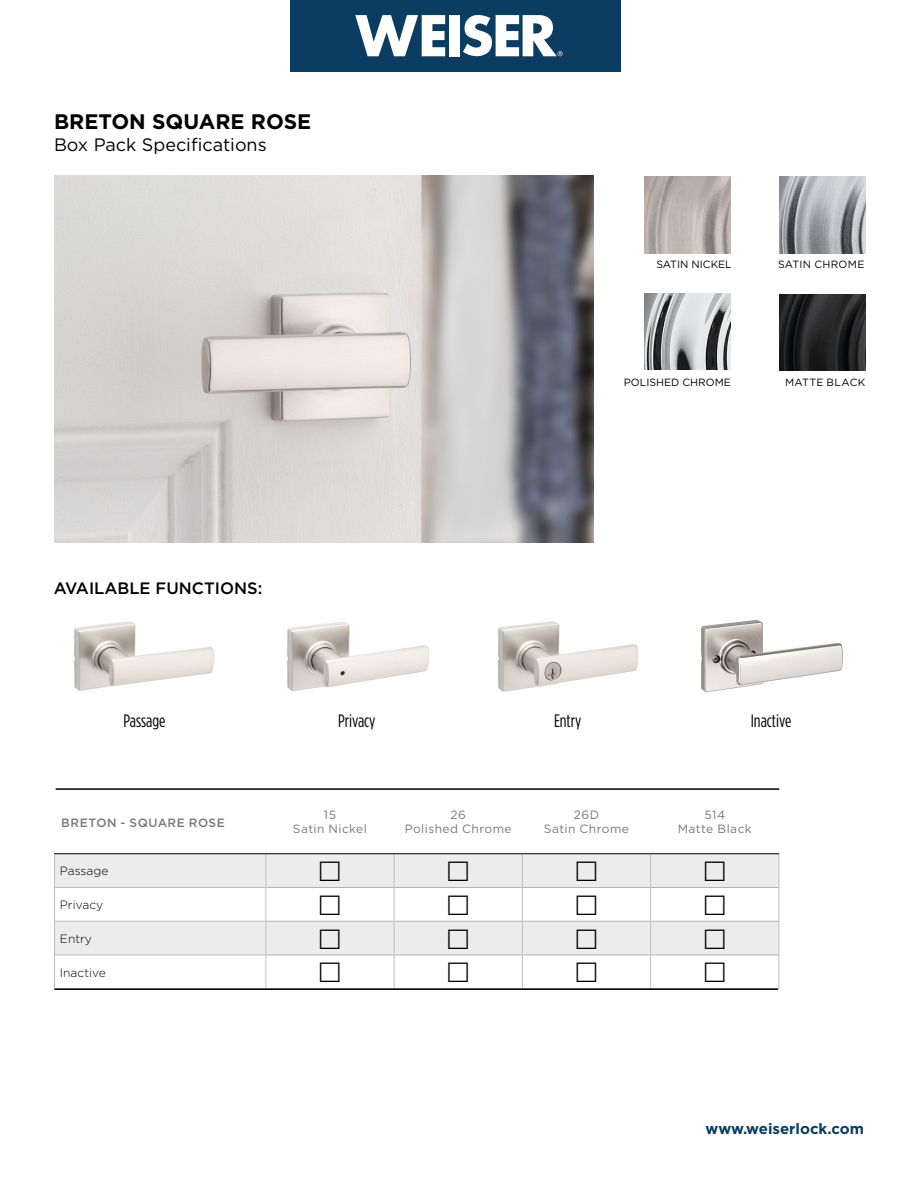
<style>
.page{position:relative;width:918px;height:1188px;background:#fff}
.page>*{position:absolute;margin:0;border:0;box-sizing:border-box;transform-origin:0 0}
.t1{font:700 21px "Gotham";color:#000}
.t2{font:18px "Gotham Condensed";color:#000}
.t3{font:18px "Gotham";color:#000}
.t4{font:500 16.5px "Gotham";color:#000}
.t5{font:700 15px "Gotham";color:#0b3c61}
.t6{font:12px/14.4px "Gotham";letter-spacing:.035em;color:#77787b;text-align:center}
.t7{font:300 12px "Gotham";color:#000}
.t8{font:500 12px "Gotham";letter-spacing:.045em;color:#77787b}
.t9{font:10.5px "Gotham";color:#000}
.t10{font:10.5px "Gotham";letter-spacing:.03em;color:#000}
.t11{font:10.5px "Gotham";letter-spacing:.025em;color:#000}
</style>
<div class="page">
<div style="left:291px;top:0;width:330px;height:71px;background:#0b3c61"></div>
<svg style="left:355px;top:15px;width:90px;height:41px"></svg>
<div style="left:449px;top:15px;width:10px;height:41px;background:#fff"></div>
<svg style="left:463px;top:15px;width:100px;height:41px"></svg>
<img style="left:54px;top:176px;width:540px;height:367px">
<img style="left:74px;top:621px;width:140px;height:70px">
<img style="left:287px;top:622px;width:142px;height:70px">
<img style="left:498px;top:621px;width:140px;height:71px">
<img style="left:701px;top:619px;width:142px;height:74px">
<img style="left:779px;top:177px;width:86px;height:76px">
<img style="left:779px;top:294px;width:86px;height:77px">
<img style="left:645px;top:293px;width:86px;height:77px">
<img style="left:644px;top:177px;width:87px;height:76px">
<div style="left:55px;top:854px;width:723px;height:33px;background:#ececed"></div>
<svg style="left:55px;top:888px;width:723px;height:100px"></svg>
<hr style="left:54px;top:854px;width:1px;height:33px;background:#bcbec0">
<hr style="left:54px;top:887px;width:1px;height:34px;background:#bcbec0">
<hr style="left:54px;top:921px;width:1px;height:34px;background:#bcbec0">
<hr style="left:54px;top:955px;width:1px;height:33px;background:#bcbec0">
<hr style="left:265px;top:854px;width:1px;height:33px;background:#bcbec0">
<hr style="left:265px;top:887px;width:1px;height:34px;background:#bcbec0">
<hr style="left:394px;top:854px;width:1px;height:33px;background:#bcbec0">
<hr style="left:394px;top:888px;width:1px;height:33px;background:#bcbec0">
<hr style="left:522px;top:854px;width:1px;height:33px;background:#bcbec0">
<hr style="left:522px;top:888px;width:1px;height:33px;background:#bcbec0">
<hr style="left:650px;top:854px;width:1px;height:33px;background:#bcbec0">
<hr style="left:650px;top:888px;width:1px;height:33px;background:#bcbec0">
<hr style="left:778px;top:854px;width:1px;height:33px;background:#bcbec0">
<hr style="left:778px;top:887px;width:1px;height:34px;background:#bcbec0">
<hr style="left:265px;top:922px;width:1px;height:33px;background:#bcbec0">
<hr style="left:394px;top:922px;width:1px;height:33px;background:#bcbec0">
<hr style="left:522px;top:922px;width:1px;height:33px;background:#bcbec0">
<hr style="left:650px;top:922px;width:1px;height:33px;background:#bcbec0">
<hr style="left:778px;top:922px;width:1px;height:33px;background:#bcbec0">
<hr style="left:265px;top:955px;width:1px;height:33px;background:#bcbec0">
<hr style="left:394px;top:955px;width:1px;height:33px;background:#bcbec0">
<hr style="left:522px;top:955px;width:1px;height:33px;background:#bcbec0">
<hr style="left:650px;top:955px;width:1px;height:33px;background:#bcbec0">
<hr style="left:778px;top:955px;width:1px;height:33px;background:#bcbec0">
<hr style="left:54px;top:853px;width:212px;height:1px;background:#000">
<hr style="left:266px;top:853px;width:128px;height:1px;background:#000">
<hr style="left:394px;top:853px;width:128px;height:1px;background:#000">
<hr style="left:522px;top:853px;width:129px;height:1px;background:#000">
<hr style="left:651px;top:853px;width:128px;height:1px;background:#000">
<hr style="left:55px;top:887px;width:210px;height:1px;background:#bcbec0">
<hr style="left:55px;top:921px;width:211px;height:1px;background:#bcbec0">
<hr style="left:55px;top:955px;width:211px;height:1px;background:#bcbec0">
<hr style="left:266px;top:887px;width:128px;height:1px;background:#b1b4b6">
<hr style="left:394px;top:887px;width:128px;height:1px;background:#b1b4b6">
<hr style="left:522px;top:887px;width:129px;height:1px;background:#b1b4b6">
<hr style="left:651px;top:887px;width:127px;height:1px;background:#b1b4b6">
<hr style="left:266px;top:921px;width:128px;height:1px;background:#b1b4b6">
<hr style="left:394px;top:921px;width:128px;height:1px;background:#b1b4b6">
<hr style="left:522px;top:921px;width:129px;height:1px;background:#b1b4b6">
<hr style="left:651px;top:921px;width:128px;height:1px;background:#b1b4b6">
<hr style="left:266px;top:955px;width:128px;height:1px;background:#b1b4b6">
<hr style="left:394px;top:955px;width:128px;height:1px;background:#b1b4b6">
<hr style="left:522px;top:955px;width:129px;height:1px;background:#b1b4b6">
<hr style="left:651px;top:955px;width:128px;height:1px;background:#b1b4b6">
<hr style="left:651px;top:988px;width:128px;height:1px;background:#b1b4b6">
<hr style="left:54px;top:988px;width:724px;height:2px;background:#000">
<hr style="left:56px;top:788px;width:723px;height:2px;background:#000">
<svg style="left:320px;top:861px;width:20px;height:20px"></svg>
<svg style="left:448px;top:861px;width:20px;height:20px"></svg>
<svg style="left:577px;top:861px;width:19px;height:20px"></svg>
<svg style="left:705px;top:861px;width:20px;height:20px"></svg>
<svg style="left:320px;top:895px;width:20px;height:20px"></svg>
<svg style="left:448px;top:895px;width:20px;height:20px"></svg>
<svg style="left:577px;top:895px;width:19px;height:20px"></svg>
<svg style="left:705px;top:895px;width:20px;height:20px"></svg>
<svg style="left:320px;top:929px;width:20px;height:20px"></svg>
<svg style="left:448px;top:929px;width:20px;height:20px"></svg>
<svg style="left:577px;top:929px;width:19px;height:20px"></svg>
<svg style="left:705px;top:929px;width:20px;height:20px"></svg>
<svg style="left:320px;top:962px;width:20px;height:20px"></svg>
<svg style="left:448px;top:962px;width:20px;height:20px"></svg>
<svg style="left:577px;top:962px;width:19px;height:20px"></svg>
<svg style="left:705px;top:962px;width:20px;height:20px"></svg>
<h1 class="t1" style="left:54px;top:108px;width:259px">BRETON SQUARE ROSE</h1>
<h2 class="t3" style="left:54px;top:133px;width:214px">Box Pack Specifications</h2>
<h3 class="t4" style="left:54px;top:578px;width:210px">AVAILABLE FUNCTIONS:</h3>
<p class="t9" style="left:656px;top:258px;width:77px">SATIN NICKEL</p>
<p class="t10" style="left:778px;top:257px;width:88px">SATIN CHROME</p>
<p class="t9" style="left:624px;top:375px;width:108px">POLISHED CHROME</p>
<p class="t11" style="left:785px;top:375px;width:82px">MATTE BLACK</p>
<h2 class="t2" style="left:123px;top:711px;width:44px">Passage</h2>
<h2 class="t2" style="left:338px;top:711px;width:39px">Privacy</h2>
<h2 class="t2" style="left:554px;top:711px;width:29px">Entry</h2>
<h2 class="t2" style="left:751px;top:711px;width:42px">Inactive</h2>
<p class="t8" style="left:61px;top:815px;width:165px">BRETON - SQUARE ROSE</p>
<p class="t6" style="left:293px;top:807px;width:76px">15<br>Satin Nickel</p>
<p class="t6" style="left:405px;top:807px;width:109px">26<br>Polished Chrome</p>
<p class="t6" style="left:544px;top:807px;width:87px">26D<br>Satin Chrome</p>
<p class="t6" style="left:678px;top:807px;width:76px">514<br>Matte Black</p>
<p class="t7" style="left:60px;top:864px;width:50px">Passage</p>
<p class="t7" style="left:60px;top:897px;width:45px">Privacy</p>
<p class="t7" style="left:60px;top:931px;width:34px">Entry</p>
<p class="t7" style="left:60px;top:965px;width:47px">Inactive</p>
<p class="t5" style="left:706px;top:1119px;width:160px">www.weiserlock.com</p>
</div>
